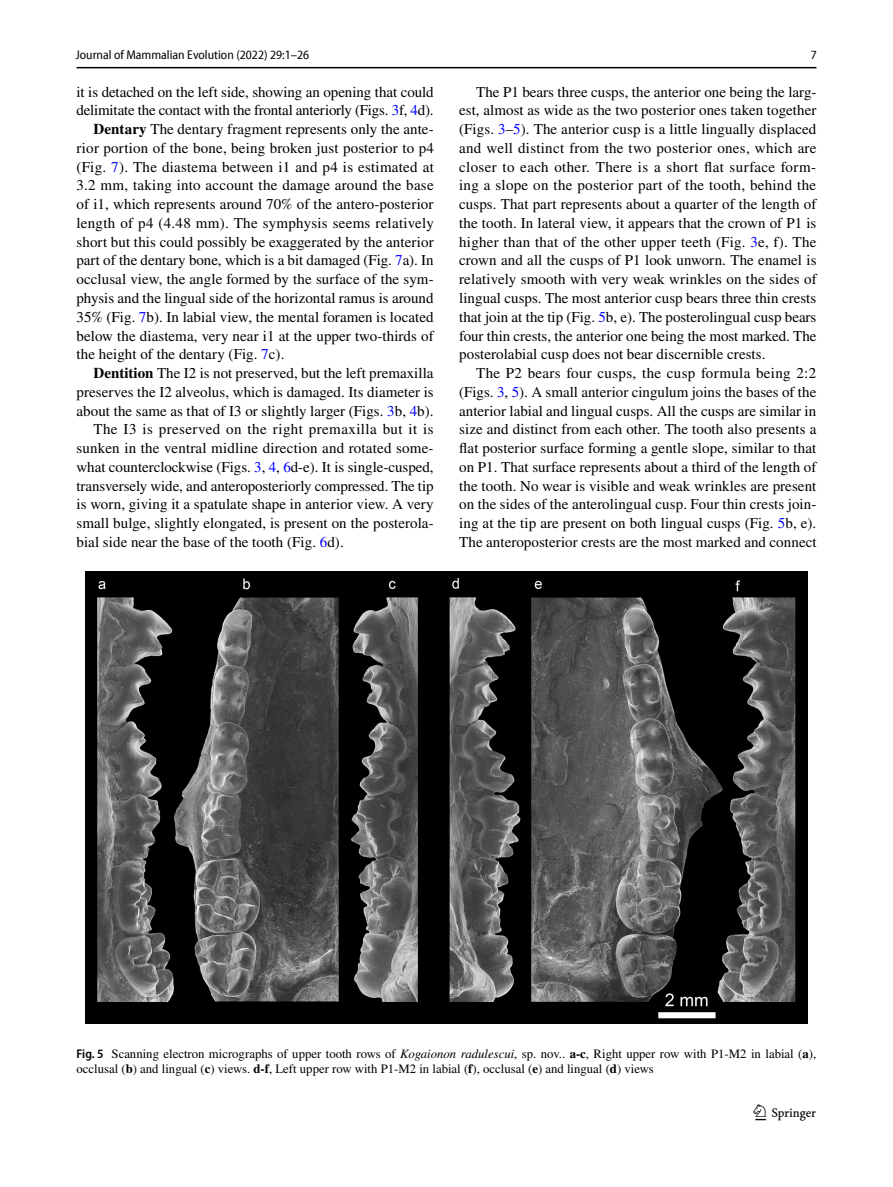
<style>
.page{position:relative;width:893px;height:1187px;background:#fff}
.page>*{position:absolute;margin:0;border:0;box-sizing:border-box;transform-origin:0 0}
.t1{font:22.5px "Springnew Regular 3";color:#000}
.t2{font:15px/18.8px "STIX";letter-spacing:.005em;color:#000;text-align:justify}
.t3{font:15px "STIX";letter-spacing:-.015em;color:#000}
.t4{font:15px "STIX";letter-spacing:.025em;color:#000}
.t5{font:12.75px/15px "STIX";color:#000}
.t6{font:semi-condensed 12.75px "Myriad Pro Unic";color:#000}
.s1{color:#00f}
.s2{font-weight:700}
.s3{font-family:"Myriad Pro";font-weight:600;font-stretch:semi-condensed}
.s4{font-style:italic}
</style>
<div class="page">
<hr style="left:77px;top:67px;width:739px;height:1px;background:#000">
<img style="left:85px;top:571px;width:723px;height:451px">
<p class="t6" style="left:76px;top:50px;width:235px">Journal of Mammalian Evolution (2022) 29:1–26</p>
<p class="t6" style="left:811px;top:50px;width:8px">7</p>
<p class="t2" style="left:77px;top:83px;width:359px">it is detached on the left side, showing an opening that could</p>
<p class="t3" style="left:77px;top:100px;width:359px">delimitate the contact with the frontal anteriorly (Figs. <span class="s1">3</span>f, <span class="s1">4</span>d).</p>
<p class="t2" style="left:94px;top:121px;width:342px"><span class="s2">Dentary</span> The dentary fragment represents only the ante-</p>
<p class="t2" style="left:77px;top:139px;width:359px">rior portion of the bone, being broken just posterior to p4</p>
<p class="t2" style="left:77px;top:158px;width:359px">(Fig. <span class="s1">7</span>). The diastema between i1 and p4 is estimated at</p>
<p class="t2" style="left:77px;top:177px;width:359px">3.2 mm, taking into account the damage around the base</p>
<p class="t2" style="left:77px;top:196px;width:358px">of i1, which represents around 70% of the antero-posterior</p>
<p class="t2" style="left:77px;top:214px;width:359px">length of p4 (4.48 mm). The symphysis seems relatively</p>
<p class="t2" style="left:77px;top:233px;width:359px">short but this could possibly be exaggerated by the anterior</p>
<p class="t2" style="left:77px;top:252px;width:359px">part of the dentary bone, which is a bit damaged (Fig. <span class="s1">7</span>a). In</p>
<p class="t2" style="left:77px;top:271px;width:359px">occlusal view, the angle formed by the surface of the sym-</p>
<p class="t2" style="left:77px;top:289px;width:359px">physis and the lingual side of the horizontal ramus is around</p>
<p class="t2" style="left:77px;top:308px;width:359px">35% (Fig. <span class="s1">7</span>b). In labial view, the mental foramen is located</p>
<p class="t2" style="left:77px;top:327px;width:359px">below the diastema, very near i1 at the upper two-thirds of</p>
<p class="t2" style="left:77px;top:346px;width:209px">the height of the dentary (Fig. <span class="s1">7</span>c).</p>
<p class="t2" style="left:94px;top:364px;width:341px"><span class="s2">Dentition</span> The I2 is not preserved, but the left premaxilla</p>
<p class="t2" style="left:77px;top:383px;width:359px">preserves the I2 alveolus, which is damaged. Its diameter is</p>
<p class="t2" style="left:77px;top:402px;width:359px">about the same as that of I3 or slightly larger (Figs. <span class="s1">3</span>b, <span class="s1">4</span>b).</p>
<p class="t4" style="left:94px;top:419px;width:342px">The I3 is preserved on the right premaxilla but it is</p>
<p class="t2" style="left:77px;top:439px;width:359px">sunken in the ventral midline direction and rotated some-</p>
<p class="t2" style="left:77px;top:458px;width:359px">what counterclockwise (Figs. <span class="s1">3</span>, <span class="s1">4</span>, <span class="s1">6</span>d-e). It is single-cusped,</p>
<p class="t2" style="left:76px;top:477px;width:359px">transversely wide, and anteroposteriorly compressed. The tip</p>
<p class="t2" style="left:76px;top:496px;width:359px">is worn, giving it a spatulate shape in anterior view. A very</p>
<p class="t2" style="left:76px;top:514px;width:359px">small bulge, slightly elongated, is present on the posterola-</p>
<p class="t2" style="left:76px;top:533px;width:269px">bial side near the base of the tooth (Fig. <span class="s1">6</span>d).</p>
<p class="t2" style="left:459px;top:83px;width:359px;text-indent:17px">The P1 bears three cusps, the anterior one being the larg&shy;est, almost as wide as the two posterior ones taken together (Figs. <span class="s1">3</span>–<span class="s1">5</span>). The anterior cusp is a little lingually displaced and well distinct from the two posterior ones, which are closer to each other. There is a short flat surface form&shy;ing a slope on the posterior part of the tooth, behind the cusps. That part represents about a quarter of the length of the tooth. In lateral view, it appears that the crown of P1 is higher than that of the other upper teeth (Fig. <span class="s1">3</span>e, f). The crown and all the cusps of P1 look unworn. The enamel is relatively smooth with very weak wrinkles on the sides of lingual cusps. The most anterior cusp bears three thin crests that join at the tip (Fig. <span class="s1">5</span>b, e). The posterolingual cusp bears four thin crests, the anterior one being the most marked. The posterolabial cusp does not bear discernible crests.</p>
<p class="t2" style="left:459px;top:364px;width:359px;text-indent:17px">The P2 bears four cusps, the cusp formula being 2:2 (Figs. <span class="s1">3</span>, <span class="s1">5</span>). A small anterior cingulum joins the bases of the anterior labial and lingual cusps. All the cusps are similar in size and distinct from each other. The tooth also presents a flat posterior surface forming a gentle slope, similar to that on P1. That surface represents about a third of the length of the tooth. No wear is visible and weak wrinkles are present on the sides of the anterolingual cusp. Four thin crests join&shy;ing at the tip are present on both lingual cusps (Fig. <span class="s1">5</span>b, e).<br>The anteroposterior crests are the most marked and connect</p>
<p class="t5" style="left:77px;top:1047px;width:741px"><span class="s3">Fig. 5</span> Scanning electron micrographs of upper tooth rows of <span class="s4">Kogaionon radulescui</span>, sp. nov.. <span class="s2">a-c</span>, Right upper row with P1-M2 in labial (<span class="s2">a</span>), occlusal (<span class="s2">b</span>) and lingual (<span class="s2">c</span>) views. <span class="s2">d-f</span>, Left upper row with P1-M2 in labial (<span class="s2">f</span>), occlusal (<span class="s2">e</span>) and lingual (<span class="s2">d</span>) views</p>
<h1 class="t1" style="left:755px;top:1104px;width:62px">1 3</h1>
</div>
